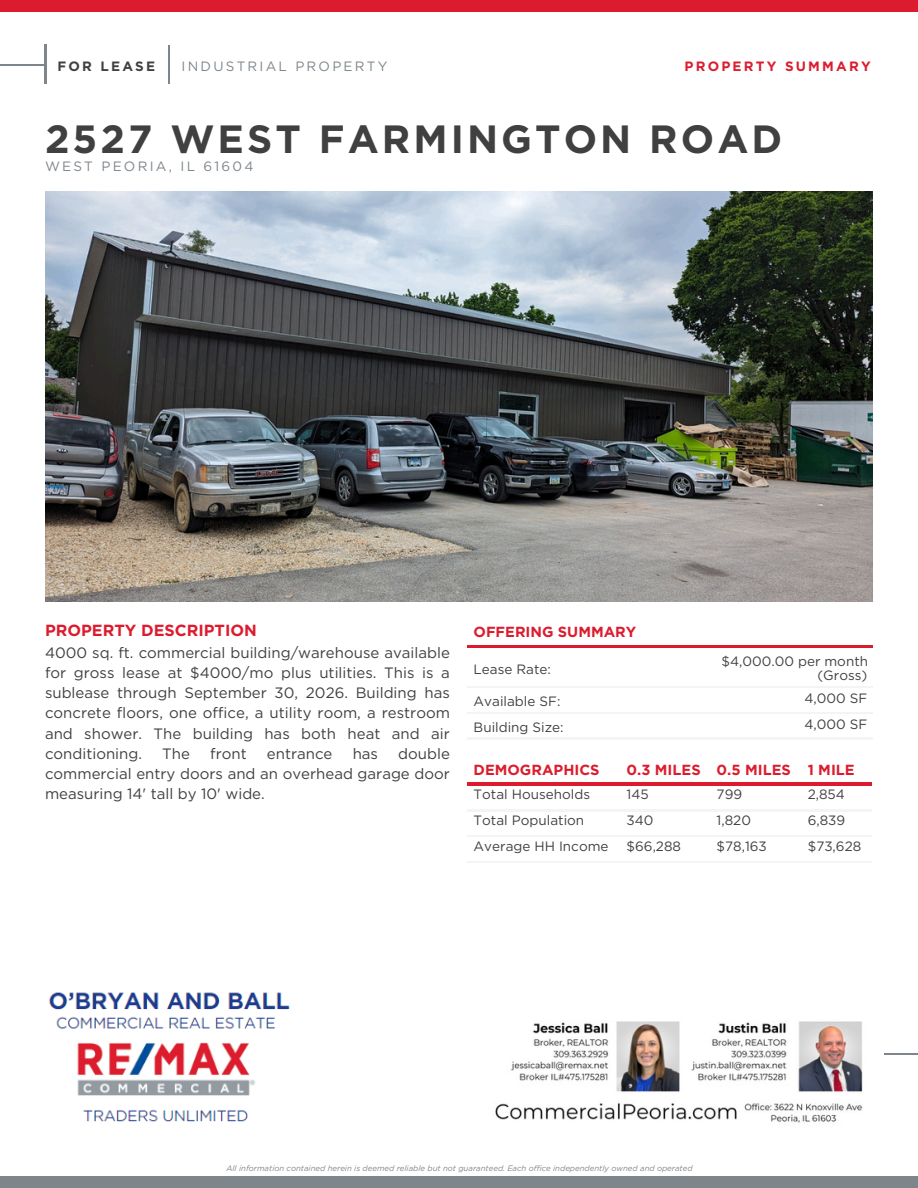
<style>
.page{position:relative;width:918px;height:1188px;background:#fff}
.page>*{position:absolute;margin:0;border:0;box-sizing:border-box;transform-origin:0 0}
.t1{font:700 39.3px "Gotham";letter-spacing:.08em;color:#404041}
.t2{font:700 16.05px "Gotham";color:#dc1c2e}
.t3{font:15px/20.2px "Gotham";color:#404041;text-align:justify}
.t4{font:700 14.7px "Gotham";color:#dc1c2e}
.t5{font:13.5px/25.8px "Gotham";color:#404041}
.t6{font:13.5px "Gotham";letter-spacing:.165em;color:#7e868c}
.t7{font:700 13.5px "Gotham";letter-spacing:.165em;color:#dc1c2e}
.t8{font:700 13.5px "Gotham";letter-spacing:.165em;color:#404041}
.t9{font:italic 7.8px "Gotham";color:#7e868c}
</style>
<div class="page">
<div style="left:0;top:1177px;width:918px;height:11px;background:#7e868c"></div>
<hr style="left:670px;top:738px;width:203px;height:1px;background:#f4f4f4">
<hr style="left:468px;top:738px;width:202px;height:1px;background:#f4f4f4">
<hr style="left:670px;top:712px;width:203px;height:1px;background:#f4f4f4">
<hr style="left:468px;top:712px;width:202px;height:1px;background:#f4f4f4">
<hr style="left:670px;top:686px;width:203px;height:1px;background:#f4f4f4">
<hr style="left:468px;top:686px;width:202px;height:1px;background:#f4f4f4">
<hr style="left:670px;top:646px;width:203px;height:2px;background:#dc1c2e">
<hr style="left:468px;top:646px;width:202px;height:2px;background:#dc1c2e">
<hr style="left:802px;top:862px;width:70px;height:1px;background:#f4f4f4">
<hr style="left:711px;top:862px;width:91px;height:1px;background:#f4f4f4">
<hr style="left:621px;top:862px;width:90px;height:1px;background:#f4f4f4">
<hr style="left:468px;top:862px;width:153px;height:1px;background:#f4f4f4">
<hr style="left:802px;top:836px;width:70px;height:1px;background:#f4f4f4">
<hr style="left:711px;top:836px;width:91px;height:1px;background:#f4f4f4">
<hr style="left:621px;top:836px;width:90px;height:1px;background:#f4f4f4">
<hr style="left:468px;top:836px;width:153px;height:1px;background:#f4f4f4">
<hr style="left:802px;top:810px;width:70px;height:1px;background:#f4f4f4">
<hr style="left:711px;top:810px;width:91px;height:1px;background:#f4f4f4">
<hr style="left:621px;top:810px;width:90px;height:1px;background:#f4f4f4">
<hr style="left:468px;top:810px;width:153px;height:1px;background:#f4f4f4">
<hr style="left:802px;top:783px;width:70px;height:2px;background:#dc1c2e">
<hr style="left:711px;top:783px;width:91px;height:2px;background:#dc1c2e">
<hr style="left:621px;top:783px;width:90px;height:2px;background:#dc1c2e">
<hr style="left:468px;top:783px;width:153px;height:2px;background:#dc1c2e">
<hr style="left:884px;top:1053px;width:34px;height:1px;background:#7e868c">
<img style="left:45px;top:191px;width:828px;height:411px">
<hr style="left:45px;top:45px;width:1px;height:38px;background:#7e868c">
<hr style="left:0;top:64px;width:45px;height:1px;background:#7e868c">
<div style="left:0;top:0;width:918px;height:11px;background:#dc1c2e"></div>
<hr style="left:169px;top:45px;width:1px;height:38px;background:#7e868c">
<img style="left:495px;top:1021px;width:368px;height:102px">
<img style="left:49px;top:992px;width:241px;height:130px">
<h4 class="t6" style="left:182px;top:58px;width:207px">INDUSTRIAL PROPERTY</h4>
<h3 class="t8" style="left:57px;top:58px;width:99px">FOR LEASE</h3>
<h3 class="t7" style="left:684px;top:58px;width:188px">PROPERTY SUMMARY</h3>
<p class="t1" style="left:45px;top:115px;width:739px">2527 WEST FARMINGTON ROAD</p>
<p class="t6" style="left:45px;top:158px;width:210px">WEST PEORIA, IL 61604</p>
<h2 class="t2" style="left:45px;top:621px;width:213px">PROPERTY DESCRIPTION</h2>
<h2 class="t3" style="left:45px;top:642px;width:406px">4000 sq. ft. commercial building/warehouse available for gross lease at $4000/mo plus utilities. This is a sublease through September 30, 2026. Building has concrete floors, one office, a utility room, a restroom and shower. The building has both heat and air conditioning.</h2>
<h2 class="t3" style="left:162px;top:743px;width:29px">The</h2>
<h2 class="t3" style="left:210px;top:743px;width:38px">front</h2>
<h2 class="t3" style="left:267px;top:743px;width:67px">entrance</h2>
<h2 class="t3" style="left:353px;top:743px;width:27px">has</h2>
<h2 class="t3" style="left:45px;top:743px;width:406px;text-indent:353px">double commercial entry doors and an overhead garage door measuring 14' tall by 10' wide.</h2>
<p class="t4" style="left:474px;top:623px;width:164px">OFFERING SUMMARY</p>
<h4 class="t5" style="left:474px;top:656px;width:79px">Lease Rate:</h4>
<h4 class="t5" style="left:474px;top:688px;width:92px">Available SF:<br>Building Size:</h4>
<h1 class="t4" style="left:474px;top:761px;width:127px">DEMOGRAPHICS</h1>
<h1 class="t5" style="left:474px;top:782px;width:136px">Total Households<br>Total Population<br>Average HH Income</h1>
<h4 class="t4" style="left:627px;top:761px;width:76px">0.3 MILES</h4>
<h4 class="t5" style="left:627px;top:782px;width:56px">145<br>340 $66,288</h4>
<h3 class="t5" style="left:721px;top:655px;width:148px;line-height:13.5px;text-align:right">$4,000.00 per month (Gross)</h3>
<h3 class="t5" style="left:804px;top:686px;width:64px">4,000 SF<br>4,000 SF</h3>
<h2 class="t4" style="left:717px;top:761px;width:76px">0.5 MILES</h2>
<h2 class="t5" style="left:717px;top:782px;width:52px">799<br>1,820 $78,163</h2>
<h4 class="t4" style="left:808px;top:761px;width:49px">1 MILE</h4>
<h4 class="t5" style="left:808px;top:782px;width:55px">2,854<br>6,839 $73,628</h4>
<h3 class="t9" style="left:227px;top:1163px;width:468px">All information contained herein is deemed reliable but not guaranteed. Each office independently owned and operated</h3>
</div>
